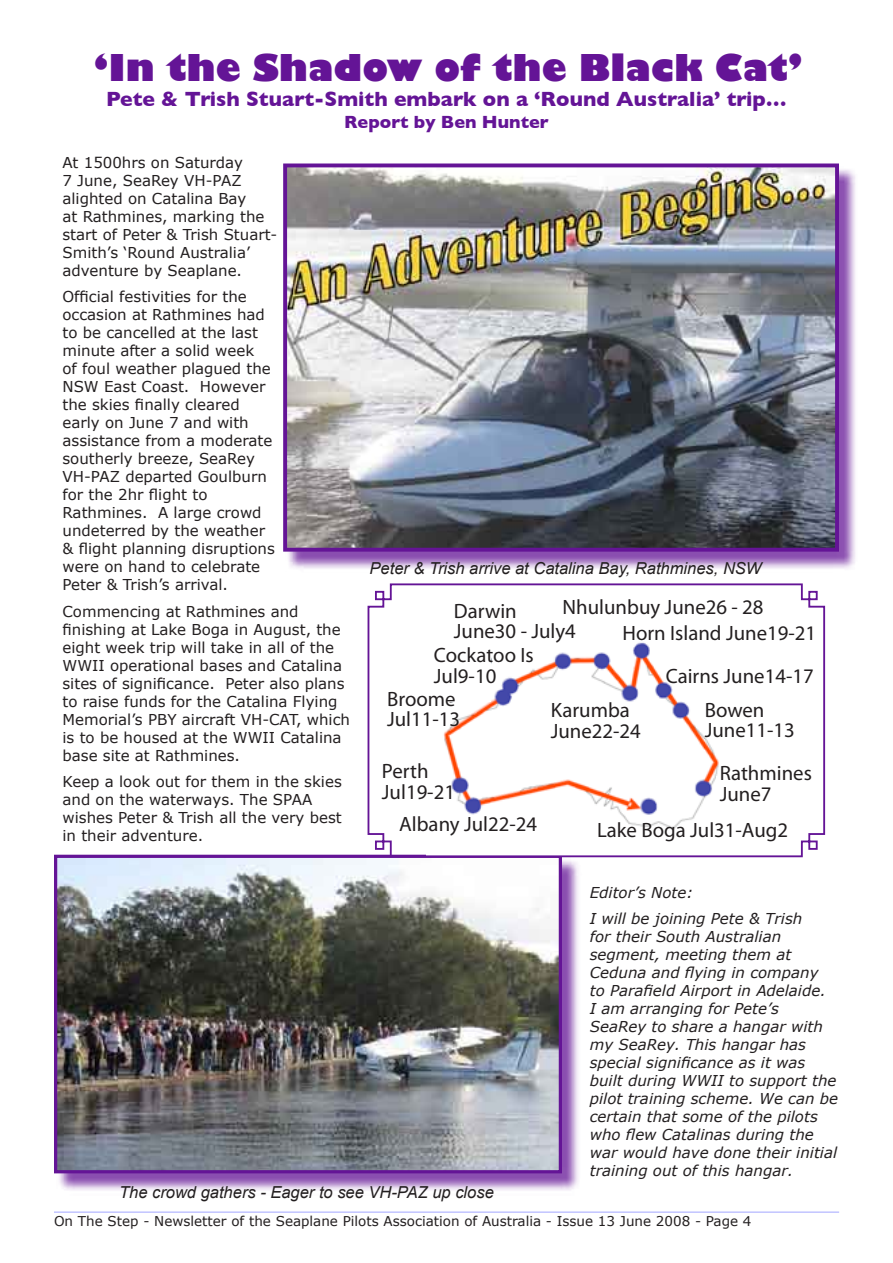
<style>
.page{position:relative;width:893px;height:1263px;background:#fff}
.page>*{position:absolute;margin:0;border:0;box-sizing:border-box;transform-origin:0 0}
.Heading_Style_A{font:800 36px "Gill Sans";color:#641496}
.Heading_Style_A-2{font:700 21px "Gill Sans";color:#641496}
.t1{font:20.85px/20.9px "Myriad Pro";color:#231f20}
.Heading_Style_A-3{font:700 18px "Gill Sans";color:#641496}
.Photo_caption{font:italic 16.5px "Arial";color:#231f20}
.Body_Text{font:15px/18px "Verdana";color:#231f20}
.Body_Text-2{font:italic 15px/18px "Verdana";color:#231f20}
.t2{font:13.5px "Verdana";color:#231f20}
</style>
<div class="page">
<hr style="left:54px;top:1211px;width:785px;height:2px;background:#c1c4ff">
<div style="left:285px;top:166px;width:579px;height:410px;background:#641496;opacity:.75"></div>
<img style="left:288px;top:168px;width:546px;height:379px">
<div style="left:283px;top:163px;width:556px;height:389px;border:4px solid #641496"></div>
<div style="left:56px;top:857px;width:532px;height:341px;background:#641496;opacity:.75"></div>
<img style="left:58px;top:859px;width:500px;height:310px">
<div style="left:54px;top:855px;width:508px;height:318px;border:3px solid #641496"></div>
<svg style="left:367px;top:583px;width:459px;height:275px"></svg>
<p class="Heading_Style_A" style="left:94px;top:45px;width:710px">‘In the Shadow of the Black Cat’</p>
<p class="Heading_Style_A-2" style="left:106px;top:87px;width:682px">Pete &amp; Trish Stuart-Smith embark on a ‘Round Australia’ trip…</p>
<p class="Heading_Style_A-3" style="left:344px;top:111px;width:206px">Report by Ben Hunter</p>
<p class="Body_Text" style="left:63px;top:153px;width:216px">At 1500hrs on Saturday<br>7 June, SeaRey VH-PAZ alighted on Catalina Bay<br>at Rathmines, marking the start of Peter &amp; Trish Stuart-<br>Smith’s ‘Round Australia’ adventure by Seaplane.</p>
<p class="Body_Text" style="left:63px;top:287px;width:214px">Official festivities for the occasion at Rathmines had to be cancelled at the last minute after a solid week<br>of foul weather plagued the<br>NSW East Coast. However the skies finally cleared early on June 7 and with assistance from a moderate southerly breeze, SeaRey<br>VH-PAZ departed Goulburn for the 2hr flight to<br>Rathmines. A large crowd undeterred by the weather &amp; flight planning disruptions were on hand to celebrate<br>Peter &amp; Trish’s arrival.</p>
<p class="Body_Text" style="left:63px;top:602px;width:289px">Commencing at Rathmines and finishing at Lake Boga in August, the eight week trip will take in all of the WWII operational bases and Catalina sites of significance. Peter also plans to raise funds for the Catalina Flying Memorial’s PBY aircraft VH-CAT, which is to be housed at the WWII Catalina base site at Rathmines.</p>
<p class="Body_Text" style="left:63px;top:772px;width:281px">Keep a look out for them in the skies and on the waterways. The SPAA wishes Peter &amp; Trish all the very best in their adventure.</p>
<p class="Photo_caption" style="left:370px;top:559px;width:393px">Peter &amp; Trish arrive at Catalina Bay, Rathmines, NSW</p>
<p class="t1" style="left:622px;top:594px;width:195px;line-height:25.3px;text-indent:-60px">Nhulunbuy June26 - 28<br>Horn Island June19-21</p>
<p class="t1" style="left:666px;top:659px;width:149px;line-height:33.2px;text-align:center">Cairns June14-17<br>Bowen</p>
<p class="t1" style="left:720px;top:709px;width:94px;line-height:43px;text-indent:-15px">June11-13<br>Rathmines</p>
<p class="t1" style="left:720px;top:783px;width:53px">June7</p>
<p class="t1" style="left:454px;top:600px;width:124px">Darwin<br>June30 - July4</p>
<p class="t1" style="left:434px;top:644px;width:101px">Cockatoo Is<br>Jul9-10</p>
<p class="t1" style="left:387px;top:688px;width:75px">Broome<br>Jul11-13</p>
<p class="t1" style="left:551px;top:699px;width:92px">Karumba<br>June22-24</p>
<p class="t1" style="left:382px;top:760px;width:75px">Perth<br>Jul19-21</p>
<p class="t1" style="left:399px;top:813px;width:139px">Albany Jul22-24</p>
<p class="t1" style="left:597px;top:819px;width:193px">Lake Boga Jul31-Aug2</p>
<p class="Body_Text-2" style="left:590px;top:883px;width:105px">Editor’s Note:</p>
<p class="Body_Text-2" style="left:590px;top:909px;width:250px">I will be joining Pete &amp; Trish<br>for their South Australian segment, meeting them at<br>Ceduna and flying in company<br>to Parafield Airport in Adelaide.<br>I am arranging for Pete’s<br>SeaRey to share a hangar with my SeaRey. This hangar has special significance as it was built during WWII to support the pilot training scheme. We can be certain that some of the pilots who flew Catalinas during the war would have done their initial training out of this hangar.</p>
<p class="Photo_caption" style="left:119px;top:1183px;width:376px">The crowd gathers - Eager to see VH-PAZ up close</p>
<p class="t2" style="left:54px;top:1212px;width:699px">On The Step - Newsletter of the Seaplane Pilots Association of Australia - Issue 13 June 2008 - Page 4</p>
</div>
